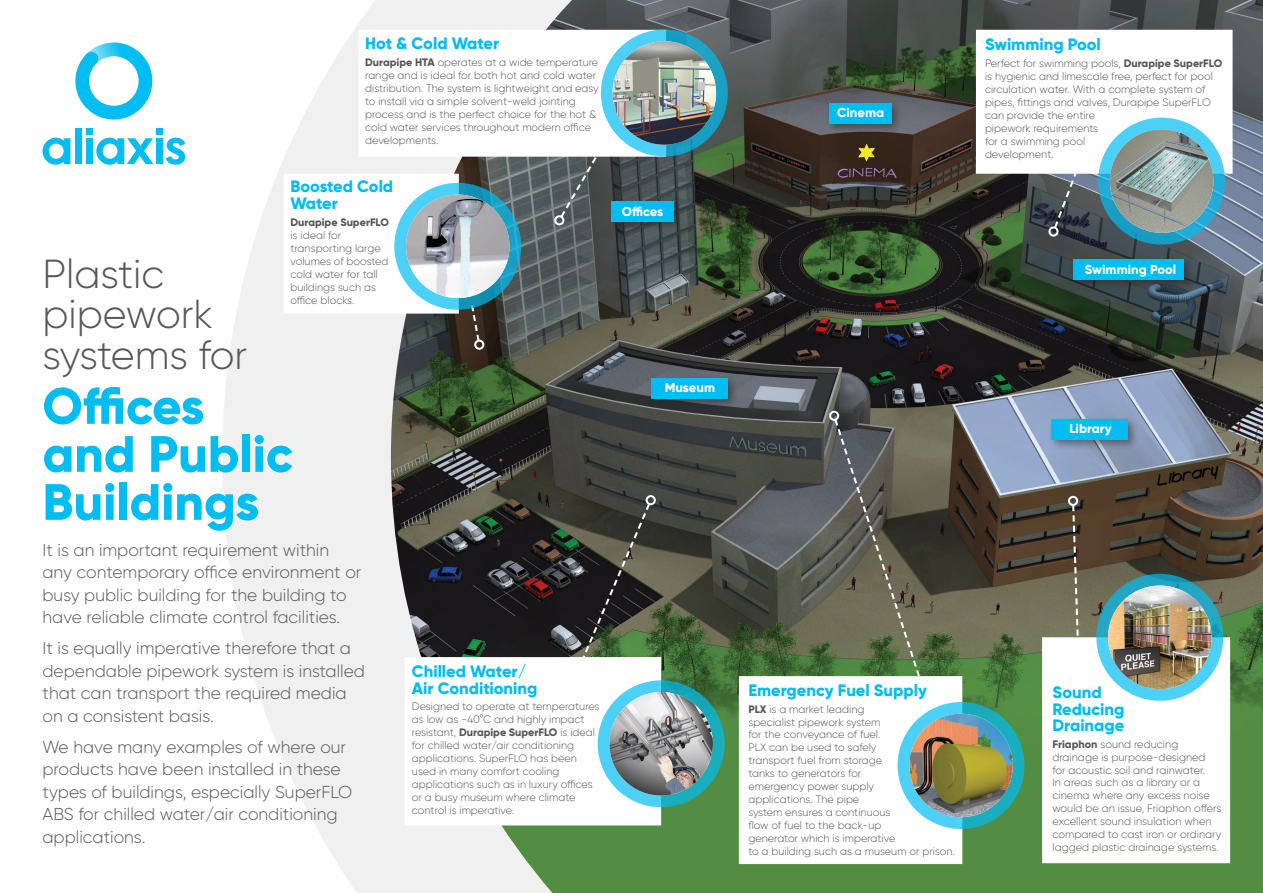
<style>
.page{position:relative;width:1263px;height:893px;background:#fff}
.page>*{position:absolute;margin:0;border:0;box-sizing:border-box;transform-origin:0 0}
.t1{font:800 51px/48px "Gilroy";color:#01bdf2}
.t2{font:300 40.5px/40.5px "Gilroy";color:#57585a}
.t3{font:300 17.25px/22.5px "Gilroy";color:#57585a}
.t4{font:800 16.5px/16.5px "Gilroy";color:#01bdf2}
.t5{font:800 13.05px "Gilroy";color:#fff}
.t6{font:300 10.8px/12.9px "Gilroy";color:#57585a}
.s1{font-weight:800}
</style>
<div class="page">
<svg style="left:222px;top:0;width:169px;height:893px;fill:#f0f0f1"></svg>
<img style="left:391px;top:0;width:872px;height:893px">
<svg style="left:166px;top:138px;width:19px;height:27px"></svg>
<div style="left:87px;top:138px;width:6px;height:26px;background:#01bdf2"></div>
<div style="left:87px;top:128px;width:6px;height:7px;background:#01bdf2"></div>
<div style="left:156px;top:138px;width:7px;height:26px;background:#01bdf2"></div>
<div style="left:156px;top:128px;width:7px;height:7px;background:#01bdf2"></div>
<div style="left:75px;top:128px;width:7px;height:36px;background:#01bdf2"></div>
<svg style="left:43px;top:138px;width:27px;height:27px"></svg>
<svg style="left:96px;top:138px;width:57px;height:27px"></svg>
<svg style="left:75px;top:43px;width:77px;height:76px"></svg>
<svg style="left:563px;top:501px;width:89px;height:156px;background:#3e4337"></svg>
<div style="left:646px;top:495px;width:10px;height:10px;border:2px solid #fff;border-radius:50%"></div>
<div style="left:608px;top:198px;width:76px;height:35px;background:#231f20;opacity:.47"></div>
<div style="left:611px;top:202px;width:62px;height:20px;background:#01bdf2"></div>
<svg style="left:470px;top:306px;width:11px;height:37px"></svg>
<div style="left:474px;top:340px;width:10px;height:10px;border:2px solid #fff;border-radius:50%"></div>
<div style="left:359px;top:30px;width:307px;height:127px;background:#fff"></div>
<svg style="left:601px;top:30px;width:127px;height:126px;background:#34b6db"></svg>
<img style="left:612px;top:41px;width:104px;height:104px;border-radius:52px">
<div style="left:648px;top:375px;width:91px;height:34px;background:#231f20;opacity:.47"></div>
<div style="left:651px;top:378px;width:77px;height:21px;background:#01bdf2"></div>
<div style="left:1070px;top:256px;width:125px;height:34px;background:#231f20;opacity:.47"></div>
<div style="left:1073px;top:259px;width:111px;height:20px;background:#01bdf2"></div>
<div style="left:976px;top:30px;width:256px;height:144px;background:#fff"></div>
<svg style="left:1098px;top:118px;width:127px;height:127px;background:#36b7dd"></svg>
<img style="left:1110px;top:129px;width:103px;height:104px;border-radius:52px">
<svg style="left:559px;top:148px;width:45px;height:72px;background:#6b7071"></svg>
<div style="left:554px;top:215px;width:10px;height:10px;border:2px solid #fff;border-radius:50%"></div>
<svg style="left:1052px;top:168px;width:27px;height:62px;background:#62686e"></svg>
<div style="left:1048px;top:226px;width:10px;height:11px;border:2px solid #fff;border-radius:50%"></div>
<div style="left:405px;top:657px;width:256px;height:168px;background:#fff"></div>
<svg style="left:598px;top:680px;width:127px;height:127px;background:#34bbd5"></svg>
<img style="left:609px;top:692px;width:104px;height:103px;border-radius:52px">
<svg style="left:833px;top:417px;width:88px;height:259px;background:#616453"></svg>
<div style="left:829px;top:411px;width:10px;height:10px;border:2px solid #fff;border-radius:50%"></div>
<div style="left:1042px;top:637px;width:188px;height:226px;background:#fff"></div>
<svg style="left:1096px;top:574px;width:127px;height:127px;background:#3bbada"></svg>
<img style="left:1108px;top:585px;width:103px;height:104px;border-radius:52px">
<svg style="left:1071px;top:503px;width:9px;height:135px"></svg>
<div style="left:1068px;top:496px;width:10px;height:10px;border:2px solid #fff;border-radius:50%"></div>
<div style="left:1048px;top:416px;width:91px;height:35px;background:#231f20;opacity:.47"></div>
<div style="left:1051px;top:419px;width:77px;height:21px;background:#01bdf2"></div>
<div style="left:826px;top:100px;width:76px;height:34px;background:#231f20;opacity:.47"></div>
<div style="left:829px;top:103px;width:62px;height:20px;background:#01bdf2"></div>
<div style="left:739px;top:676px;width:223px;height:188px;background:#fff"></div>
<svg style="left:897px;top:702px;width:127px;height:127px;background:#38c0d9"></svg>
<img style="left:909px;top:714px;width:104px;height:103px;border-radius:52px">
<div style="left:284px;top:174px;width:175px;height:140px;background:#fff"></div>
<svg style="left:394px;top:183px;width:127px;height:127px;background:#3ab7d9"></svg>
<img style="left:406px;top:195px;width:103px;height:103px;border-radius:52px">
<p class="t4" style="left:365px;top:35px;width:136px">Hot &amp; Cold Water</p>
<p class="t6" style="left:365px;top:56px;width:235px"><span class="s1">Durapipe HTA</span> operates at a wide temperature range and is ideal for both hot and cold water distribution. The system is lightweight and easy to install via a simple solvent-weld jointing process and is the perfect choice for the hot &amp; cold water services throughout modern office developments.</p>
<p class="t4" style="left:290px;top:178px;width:104px">Boosted Cold<br>Water</p>
<p class="t6" style="left:290px;top:215px;width:100px"><span class="s1">Durapipe SuperFLO </span>is ideal for transporting large volumes of boosted cold water for tall buildings such as office blocks.</p>
<p class="t2" style="left:43px;top:253px;width:206px">Plastic pipework systems for</p>
<p class="t1" style="left:43px;top:382px;width:252px">Offices and Public<br>Buildings</p>
<p class="t3" style="left:43px;top:538px;width:320px">It is an important requirement within any contemporary office environment or busy public building for the building to have reliable climate control facilities.</p>
<p class="t3" style="left:43px;top:637px;width:324px">It is equally imperative therefore that a dependable pipework system is installed that can transport the required media on a consistent basis.</p>
<p class="t3" style="left:43px;top:735px;width:311px">We have many examples of where our products have been installed in these types of buildings, especially SuperFLO ABS for chilled water/air conditioning applications.</p>
<p class="t4" style="left:412px;top:663px;width:127px">Chilled Water/<br>Air Conditioning</p>
<p class="t6" style="left:412px;top:700px;width:189px">Designed to operate at temperatures as low as -40°C and highly impact resistant, <span class="s1">Durapipe SuperFLO</span> is ideal for chilled water/air conditioning applications. SuperFLO has been used in many comfort cooling applications such as in luxury offices or a busy museum where climate control is imperative.</p>
<p class="t5" style="left:622px;top:203px;width:43px">Offices</p>
<p class="t5" style="left:665px;top:380px;width:52px">Museum</p>
<p class="t5" style="left:837px;top:104px;width:49px">Cinema</p>
<p class="t4" style="left:985px;top:36px;width:117px">Swimming Pool</p>
<p class="t6" style="left:985px;top:57px;width:239px">Perfect for swimming pools, <span class="s1">Durapipe SuperFLO </span>is hygienic and limescale free, perfect for pool circulation water. With a complete system of pipes, fittings and valves, Durapipe SuperFLO can provide the entire<br>pipework requirements<br>for a swimming pool<br>development.</p>
<p class="t5" style="left:1085px;top:261px;width:93px">Swimming Pool</p>
<p class="t5" style="left:1069px;top:421px;width:44px">Library</p>
<p class="t4" style="left:748px;top:681px;width:180px">Emergency Fuel Supply</p>
<p class="t6" style="left:748px;top:702px;width:208px"><span class="s1">PLX</span> is a market leading<br>specialist pipework system<br>for the conveyance of fuel.<br>PLX can be used to safely<br>transport fuel from storage<br>tanks to generators for<br>emergency power supply<br>applications. The pipe<br>system ensures a continuous<br>flow of fuel to the back-up<br>generator which is imperative<br>to a building such as a museum or prison.</p>
<p class="t4" style="left:1052px;top:684px;width:73px">Sound<br>Reducing<br>Drainage</p>
<p class="t6" style="left:1052px;top:737px;width:170px"><span class="s1">Friaphon</span> sound reducing drainage is purpose-designed for acoustic soil and rainwater.<br>In areas such as a library or a cinema where any excess noise would be an issue, Friaphon offers excellent sound insulation when compared to cast iron or ordinary lagged plastic drainage systems.</p>
</div>
